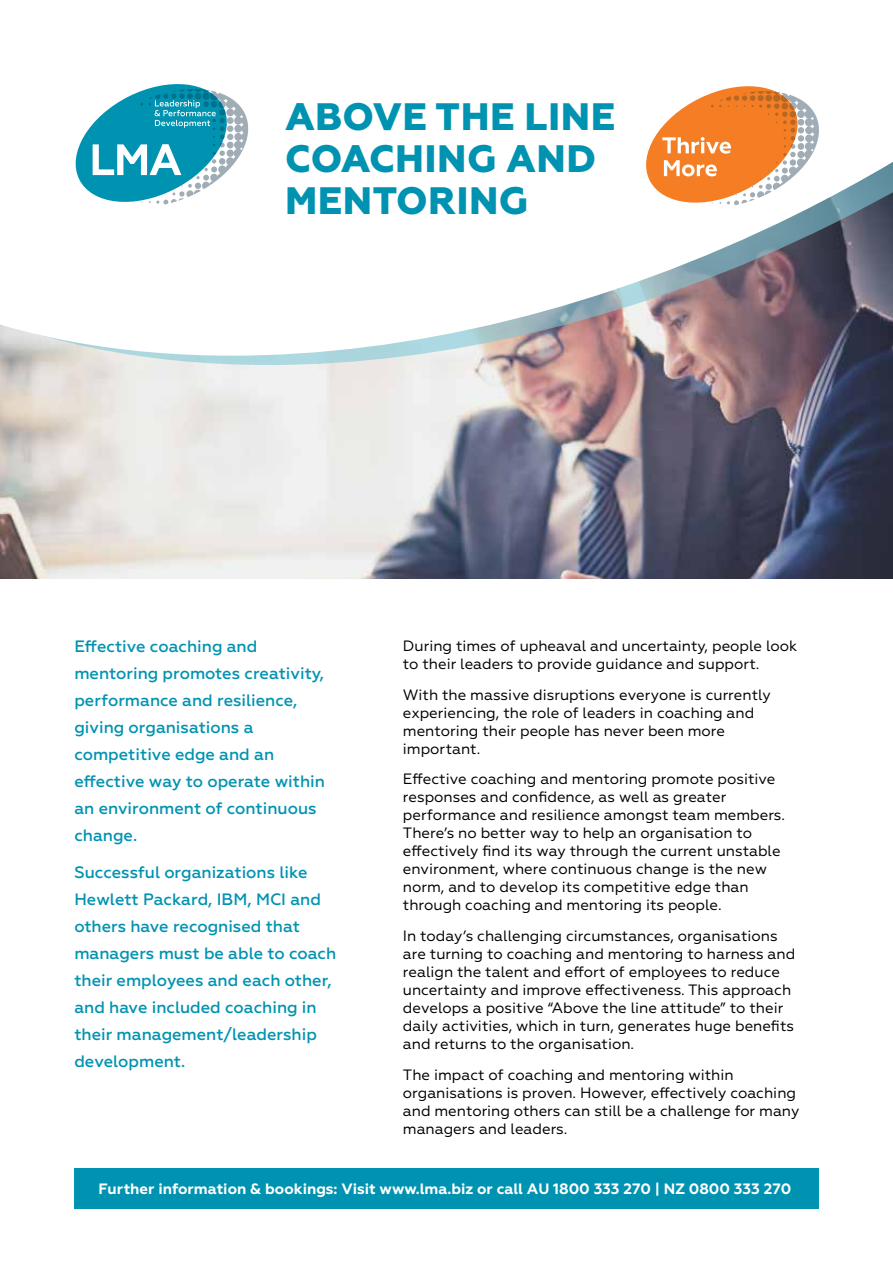
<style>
.page{position:relative;width:893px;height:1263px;background:#fff}
.page>*{position:absolute;margin:0;border:0;box-sizing:border-box;transform-origin:0 0}
.t1{font:800 38.25px/42px "Geometria";letter-spacing:.01em;color:#0093b1}
.t2{font:500 16.5px/27px "Geometria";color:#0093b1}
.t3{font:15px/18px "Geometria";color:#000}
.t4{font:700 15px "Geometria";color:#fff}
</style>
<div class="page">
<img style="left:0;top:365px;width:893px;height:213px">
<svg style="left:0;top:356px;width:893px;height:9px;background:#b0acb0"></svg>
<svg style="left:0;top:162px;width:893px;height:194px"></svg>
<svg style="left:637px;top:86px;width:190px;height:124px"></svg>
<svg style="left:67px;top:84px;width:189px;height:125px"></svg>
<div style="left:74px;top:1168px;width:745px;height:41px;background:#0093b1"></div>
<h1 class="t1" style="left:285px;top:97px;width:332px">ABOVE THE LINE<br>COACHING AND<br>MENTORING</h1>
<p class="t2" style="left:74px;top:633px;width:252px">Effective coaching and mentoring promotes creativity, performance and resilience, giving organisations a competitive edge and an effective way to operate within an environment of continuous change.</p>
<p class="t2" style="left:74px;top:858px;width:263px">Successful organizations like<br>Hewlett Packard, IBM, MCI and others have recognised that managers must be able to coach their employees and each other, and have included coaching in their management/leadership development.</p>
<p class="t3" style="left:403px;top:637px;width:396px">During times of upheaval and uncertainty, people look to their leaders to provide guidance and support.</p>
<p class="t3" style="left:403px;top:685px;width:369px">With the massive disruptions everyone is currently experiencing, the role of leaders in coaching and mentoring their people has never been more important.</p>
<p class="t3" style="left:403px;top:770px;width:384px">Effective coaching and mentoring promote positive responses and confidence, as well as greater performance and resilience amongst team members.<br>There’s no better way to help an organisation to effectively find its way through the current unstable environment, where continuous change is the new norm, and to develop its competitive edge than through coaching and mentoring its people.</p>
<p class="t3" style="left:403px;top:927px;width:394px">In today’s challenging circumstances, organisations are turning to coaching and mentoring to harness and realign the talent and effort of employees to reduce uncertainty and improve effectiveness. This approach develops a positive “Above the line attitude” to their daily activities, which in turn, generates huge benefits and returns to the organisation.</p>
<p class="t3" style="left:403px;top:1066px;width:398px">The impact of coaching and mentoring within organisations is proven. However, effectively coaching and mentoring others can still be a challenge for many managers and leaders.</p>
<p class="t4" style="left:99px;top:1180px;width:694px">Further information &amp; bookings: Visit www.lma.biz or call AU 1800 333 270 | NZ 0800 333 270</p>
</div>
